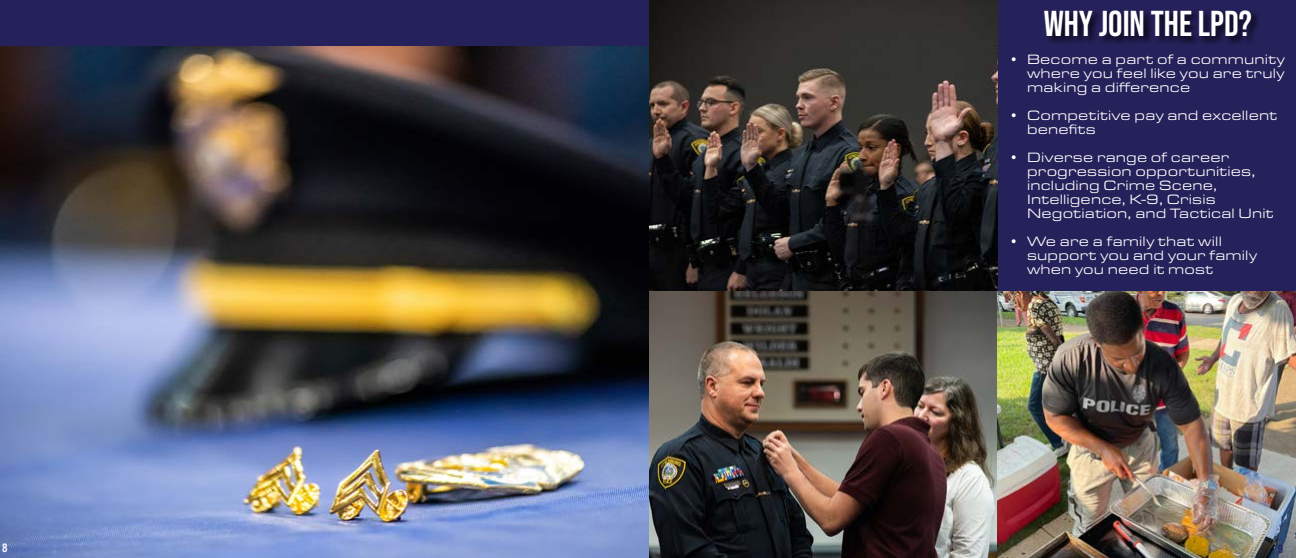
<style>
.page{position:relative;width:1296px;height:558px;background:#fff}
.page>*{position:absolute;margin:0;border:0;box-sizing:border-box;transform-origin:0 0}
.t1{font:36px "Bebas Neue";color:#fff}
.t2{font:14px/14px "Eurostile Ext";letter-spacing:.01em;color:#fff}
.t3{font:700 12px "Arial Narrow";color:#fff}
.t4{font:700 12px "Arial Narrow";color:#25215a}
</style>
<div class="page">
<img style="left:1px;top:46px;width:648px;height:512px">
<div style="left:0;top:0;width:655px;height:46px;background:#25215a"></div>
<img style="left:650px;top:0;width:348px;height:291px">
<div style="left:998px;top:0;width:298px;height:291px;background:#25215a"></div>
<div style="left:1044px;top:9px;width:216px;height:36px;background:#000;opacity:.75"></div>
<img style="left:649px;top:291px;width:647px;height:267px">
<h1 class="t1" style="left:1044px;top:4px;width:210px">WHY JOIN THE LPD?</h1>
<p class="t2" style="left:1027px;top:51px;width:259px;text-align:justify;text-indent:-18px">• Become a part of a community where you feel like you are truly making a difference</p>
<p class="t2" style="left:1027px;top:107px;width:251px;text-indent:-18px">• Competitive pay and excellent benefits</p>
<p class="t2" style="left:1027px;top:149px;width:248px;text-indent:-18px">• Diverse range of career progression opportunities, including Crime Scene,<br>Intelligence, K-9, Crisis<br>Negotiation, and Tactical Unit</p>
<p class="t2" style="left:1027px;top:233px;width:231px;text-indent:-18px">• We are a family that will support you and your family when you need it most</p>
<p class="t3" style="left:2px;top:538px;width:7px">8</p>
<p class="t4" style="left:1278px;top:540px;width:7px">9</p>
</div>
